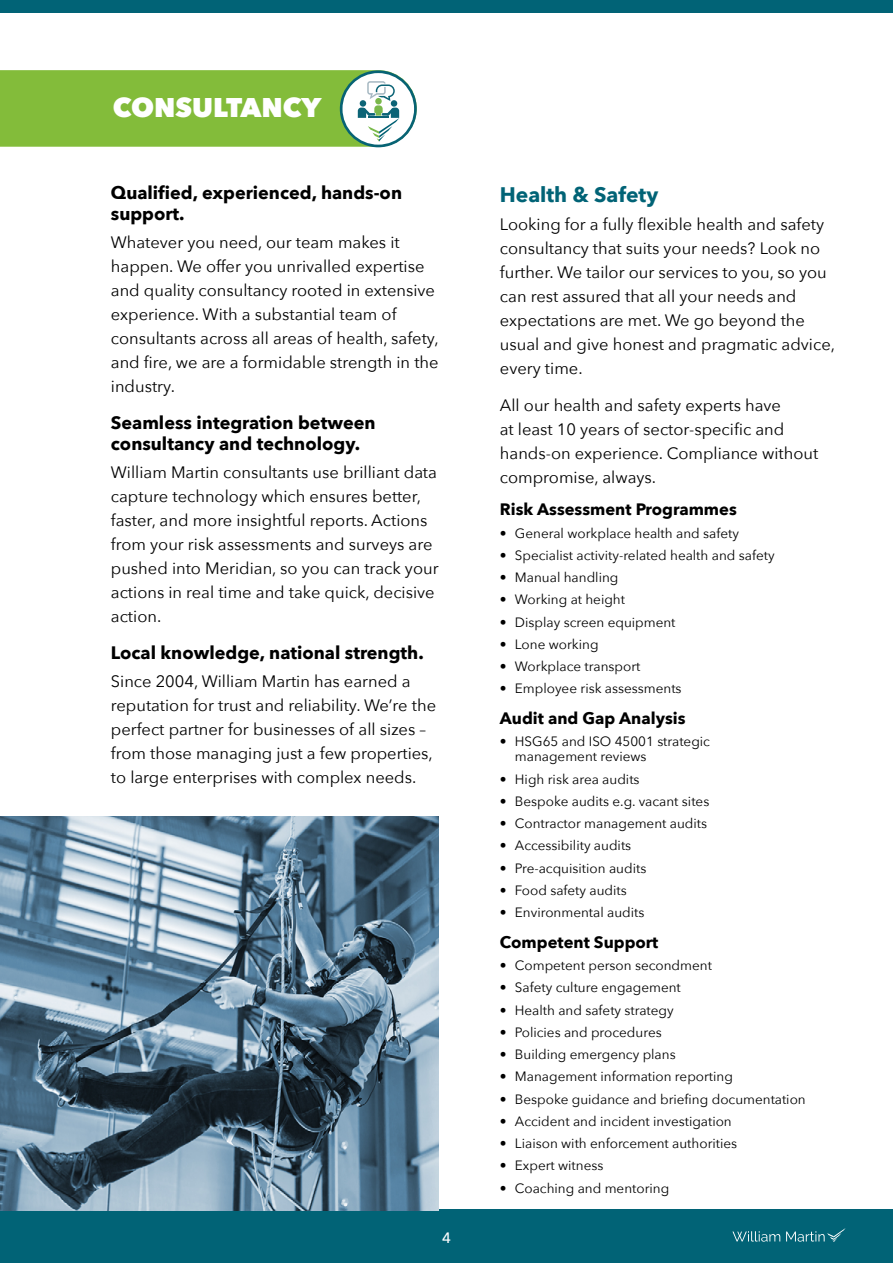
<style>
.page{position:relative;width:893px;height:1263px;background:#fff}
.page>*{position:absolute;margin:0;border:0;box-sizing:border-box;transform-origin:0 0}
.t1{font:800 27px "Avenir Next";color:#fff}
.t2{font:700 21px "Avenir Next";color:#016376}
.t3{font:700 18px/21px "Avenir Next";color:#000}
.t4{font:16.5px/24px "Avenir Next";color:#000}
.t5{font:700 16.5px "Avenir Next";color:#000}
.t6{font:500 15px "Avenir Next";color:#fff}
.t7{font:13.5px/15px "Avenir Next";color:#000}
</style>
<div class="page">
<div style="left:0;top:0;width:893px;height:12px;background:#016376"></div>
<svg style="left:0;top:70px;width:417px;height:77px;background:#8fc155"></svg>
<div style="left:0;top:1210px;width:893px;height:53px;background:#016376"></div>
<svg style="left:732px;top:1231px;width:48px;height:10px"></svg>
<svg style="left:786px;top:1228px;width:60px;height:14px"></svg>
<img style="left:0;top:816px;width:438px;height:394px">
<h1 class="t1" style="left:113px;top:91px;width:210px">CONSULTANCY</h1>
<p class="t3" style="left:111px;top:182px;width:293px">Qualified, experienced, hands-on support.</p>
<p class="t4" style="left:111px;top:230px;width:329px">Whatever you need, our team makes it happen. We offer you unrivalled expertise and quality consultancy rooted in extensive experience. With a substantial team of consultants across all areas of health, safety, and fire, we are a formidable strength in the industry.</p>
<p class="t3" style="left:111px;top:412px;width:266px">Seamless integration between consultancy and technology.</p>
<p class="t4" style="left:111px;top:460px;width:329px">William Martin consultants use brilliant data capture technology which ensures better, faster, and more insightful reports. Actions from your risk assessments and surveys are pushed into Meridian, so you can track your actions in real time and take quick, decisive action.</p>
<p class="t3" style="left:111px;top:642px;width:314px">Local knowledge, national strength.</p>
<p class="t4" style="left:111px;top:669px;width:327px">Since 2004, William Martin has earned a reputation for trust and reliability. We’re the perfect partner for businesses of all sizes – from those managing just a few properties, to large enterprises with complex needs.</p>
<p class="t6" style="left:442px;top:1225px;width:10px">4</p>
<p class="t2" style="left:500px;top:176px;width:160px">Health &amp; Safety</p>
<p class="t4" style="left:500px;top:212px;width:337px">Looking for a fully flexible health and safety consultancy that suits your needs? Look no further. We tailor our services to you, so you can rest assured that all your needs and expectations are met. We go beyond the usual and give honest and pragmatic advice, every time.</p>
<p class="t4" style="left:500px;top:392px;width:320px">All our health and safety experts have<br>at least 10 years of sector-specific and hands-on experience. Compliance without compromise, always.</p>
<p class="t5" style="left:500px;top:495px;width:238px">Risk Assessment Programmes</p>
<p class="t7" style="left:500px;top:525px;width:241px">• General workplace health and safety</p>
<p class="t7" style="left:500px;top:547px;width:276px">• Specialist activity-related health and safety</p>
<p class="t7" style="left:500px;top:569px;width:120px">• Manual handling</p>
<p class="t7" style="left:500px;top:591px;width:127px">• Working at height</p>
<p class="t7" style="left:500px;top:614px;width:177px">• Display screen equipment</p>
<p class="t7" style="left:500px;top:636px;width:100px">• Lone working</p>
<p class="t7" style="left:500px;top:658px;width:142px">• Workplace transport</p>
<p class="t7" style="left:500px;top:680px;width:183px">• Employee risk assessments</p>
<p class="t5" style="left:500px;top:704px;width:187px">Audit and Gap Analysis</p>
<p class="t7" style="left:515px;top:733px;width:197px;text-indent:-15px">• HSG65 and ISO 45001 strategic management reviews</p>
<p class="t7" style="left:500px;top:771px;width:141px">• High risk area audits</p>
<p class="t7" style="left:500px;top:793px;width:211px">• Bespoke audits e.g. vacant sites</p>
<p class="t7" style="left:500px;top:815px;width:209px">• Contractor management audits</p>
<p class="t7" style="left:500px;top:837px;width:133px">• Accessibility audits</p>
<p class="t7" style="left:500px;top:860px;width:148px">• Pre-acquisition audits</p>
<p class="t7" style="left:500px;top:882px;width:128px">• Food safety audits</p>
<p class="t7" style="left:500px;top:904px;width:146px">• Environmental audits</p>
<p class="t5" style="left:500px;top:928px;width:160px">Competent Support</p>
<p class="t7" style="left:500px;top:957px;width:214px">• Competent person secondment</p>
<p class="t7" style="left:500px;top:979px;width:182px">• Safety culture engagement</p>
<p class="t7" style="left:500px;top:1002px;width:175px">• Health and safety strategy</p>
<p class="t7" style="left:500px;top:1024px;width:163px">• Policies and procedures</p>
<p class="t7" style="left:500px;top:1046px;width:177px">• Building emergency plans</p>
<p class="t7" style="left:500px;top:1068px;width:234px">• Management information reporting</p>
<p class="t7" style="left:500px;top:1091px;width:307px">• Bespoke guidance and briefing documentation</p>
<p class="t7" style="left:500px;top:1113px;width:233px">• Accident and incident investigation</p>
<p class="t7" style="left:500px;top:1135px;width:239px">• Liaison with enforcement authorities</p>
<p class="t7" style="left:500px;top:1157px;width:105px">• Expert witness</p>
<p class="t7" style="left:500px;top:1180px;width:171px">• Coaching and mentoring</p>
</div>
